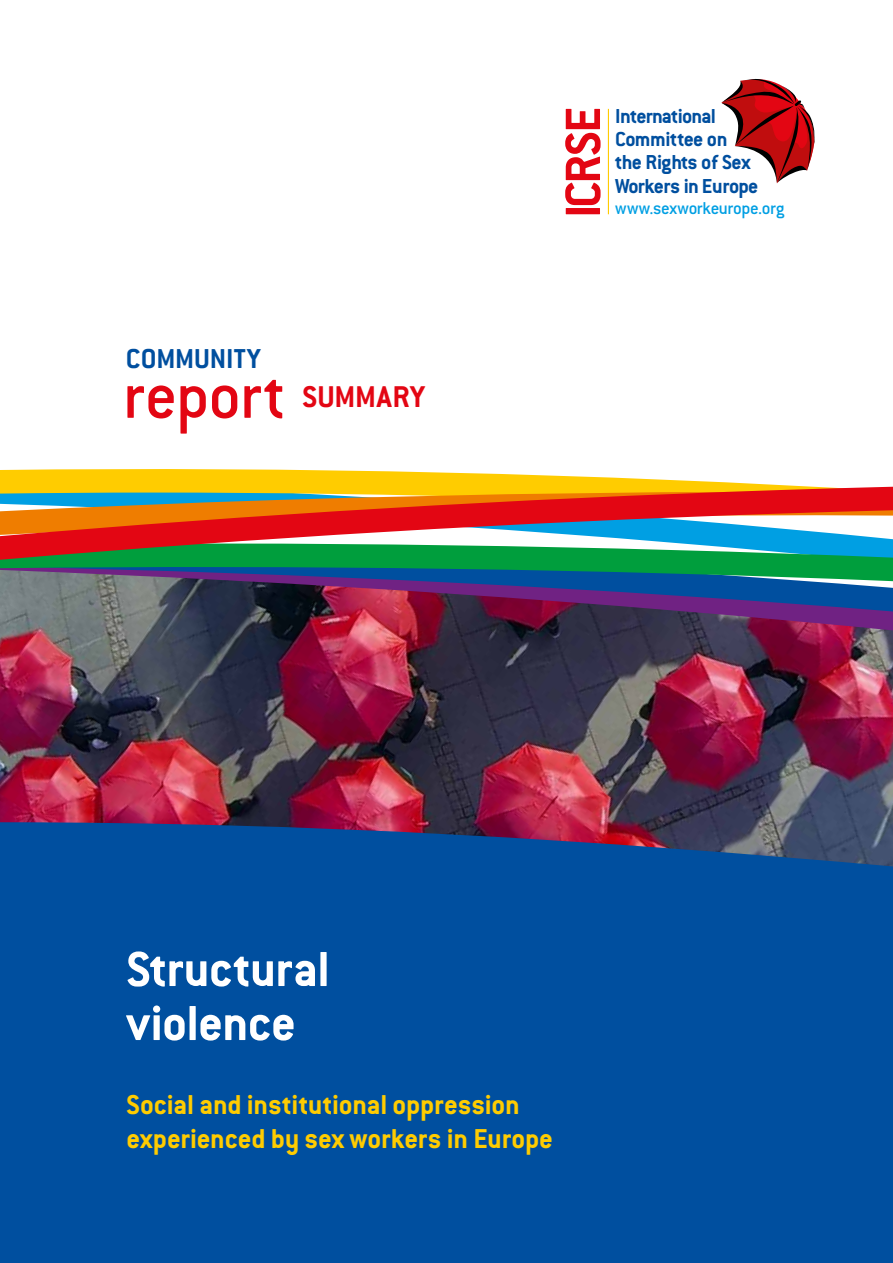
<style>
.page{position:relative;width:893px;height:1263px;background:#fff}
.page>*{position:absolute;margin:0;border:0;box-sizing:border-box;transform-origin:0 0}
.t1{font:700 54.3px "Conduit ITC";color:#e30613}
.t2{font:700 54px/54px "Conduit ITC";color:#fff}
.t3{font:700 33px "Conduit ITC";letter-spacing:.01em;color:#e30613}
.t4{font:700 30px/34.5px "Conduit ITC";letter-spacing:-.005em;color:#fc0}
.t5{font:700 30px "Conduit ITC";letter-spacing:-.005em;color:#004f9f}
.t6{font:700 22.2px/23.2px "Conduit ITC";letter-spacing:-.03em;color:#004f9f}
.t7{font:500 18.9px "Conduit ITC";letter-spacing:-.02em;color:#009fe3}
.s1{font-weight:500;font-size:70.2px}
</style>
<div class="page">
<img style="left:0;top:630px;width:893px;height:192px">
<div style="left:0;top:822px;width:893px;height:441px;background:#004f9f"></div>
<img style="left:0;top:611px;width:893px;height:19px">
<svg style="left:0;top:581px;width:893px;height:30px;background:#4f4171"></svg>
<svg style="left:0;top:560px;width:893px;height:21px;background:#187868"></svg>
<svg style="left:0;top:469px;width:893px;height:18px"></svg>
<svg style="left:0;top:487px;width:893px;height:73px;background:#a27958"></svg>
<svg style="left:721px;top:78px;width:94px;height:105px"></svg>
<hr style="left:608px;top:109px;width:1px;height:105px;background:#fc0">
<p class="t5" style="left:126px;top:341px;width:136px">Community</p>
<p class="t3" style="left:123px;top:378px;width:304px"><span class="s1">report</span> summary</p>
<h1 class="t1" style="left:551px;top:218px;width:113px;rotate:-90deg">ICRSE</h1>
<p class="t6" style="left:615px;top:104px;width:145px">International<br>Committee on the Rights of Sex<br>Workers in Europe</p>
<p class="t7" style="left:615px;top:198px;width:171px">www.sexworkeurope.org</p>
<h2 class="t2" style="left:126px;top:941px;width:205px">Structural violence</h2>
<p class="t4" style="left:126px;top:1086px;width:428px">Social and institutional oppression experienced by sex workers in Europe</p>
</div>
